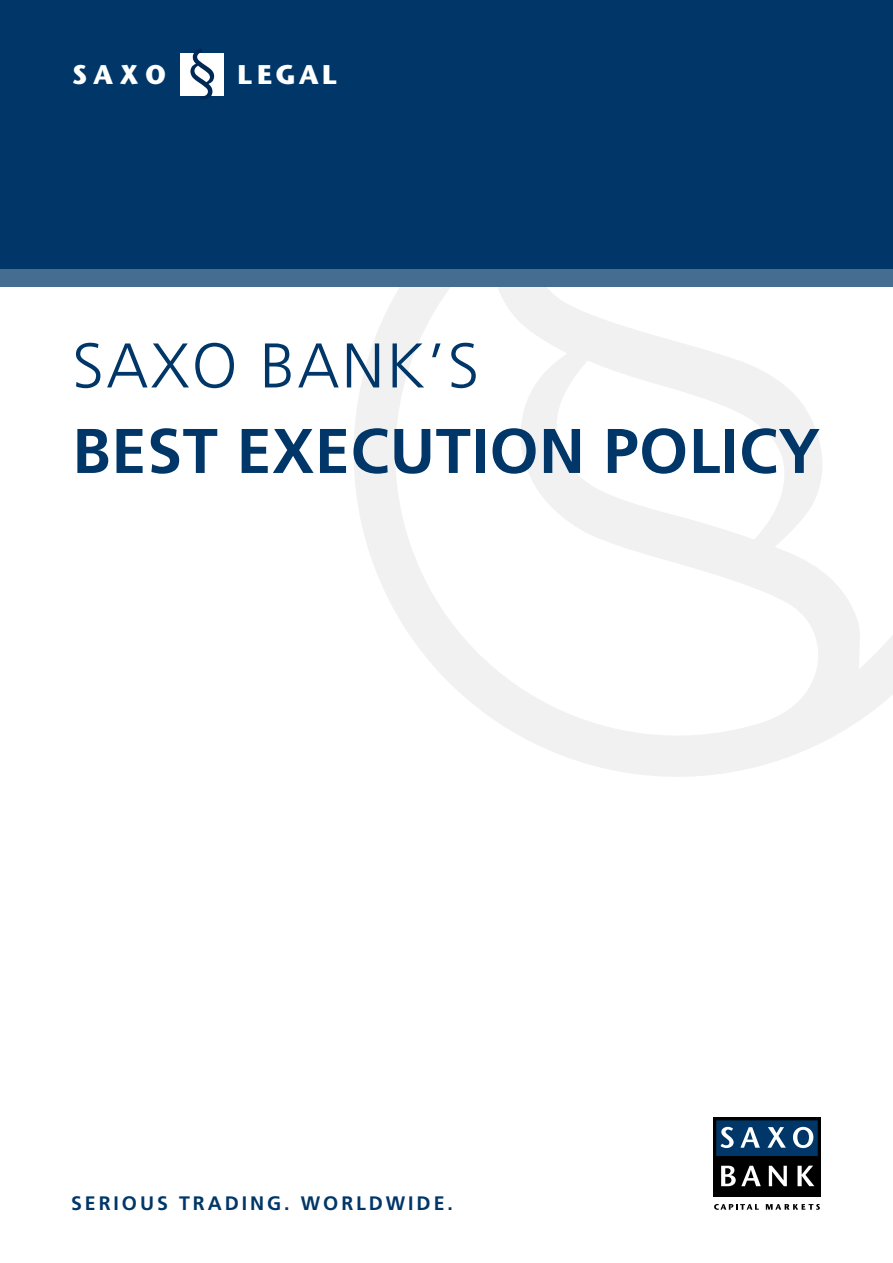
<style>
.page{position:relative;width:893px;height:1263px;background:#fff}
.page>*{position:absolute;margin:0;border:0;box-sizing:border-box;transform-origin:0 0}
.t1{font:700 63px "Frutiger LT Com";letter-spacing:.01em;color:#003768}
.t2{font:300 63px "Frutiger LT Com";letter-spacing:.04em;color:#003768}
.t3{font:700 27px "Stone Sans";letter-spacing:.17em;color:#fff}
.t4{font:700 19.5px "Frutiger LT Com";letter-spacing:.15em;color:#003768}
</style>
<div class="page">
<svg style="left:354px;top:287px;width:539px;height:490px"></svg>
<div style="left:0;top:264px;width:893px;height:23px;background:#456d91"></div>
<div style="left:0;top:0;width:893px;height:269px;background:#003768"></div>
<div style="left:181px;top:53px;width:43px;height:43px;background:#fff"></div>
<svg style="left:190px;top:49px;width:24px;height:50px"></svg>
<div style="left:713px;top:1117px;width:108px;height:79px;background:#000"></div>
<div style="left:716px;top:1120px;width:102px;height:36px;background:#003768"></div>
<svg style="left:720px;top:1127px;width:14px;height:21px"></svg>
<svg style="left:740px;top:1127px;width:20px;height:21px"></svg>
<svg style="left:767px;top:1127px;width:19px;height:21px"></svg>
<svg style="left:793px;top:1127px;width:20px;height:21px"></svg>
<svg style="left:721px;top:1166px;width:40px;height:20px"></svg>
<svg style="left:769px;top:1166px;width:18px;height:20px"></svg>
<svg style="left:797px;top:1165px;width:17px;height:21px"></svg>
<svg style="left:714px;top:1204px;width:45px;height:6px"></svg>
<svg style="left:766px;top:1204px;width:54px;height:6px"></svg>
<h2 class="t3" style="left:72px;top:58px;width:95px">SAXO</h2>
<h2 class="t3" style="left:238px;top:58px;width:101px">LEGAL</h2>
<h1 class="t2" style="left:72px;top:329px;width:401px">SAXO BANK’S</h1>
<h1 class="t1" style="left:72px;top:414px;width:749px">BEST EXECUTION POLICY</h1>
<p class="t4" style="left:71px;top:1192px;width:57px">SERIOUS</p>
<p class="t4" style="left:179px;top:1192px;width:275px">TRADIN G. WORLDWI DE .</p>
</div>
